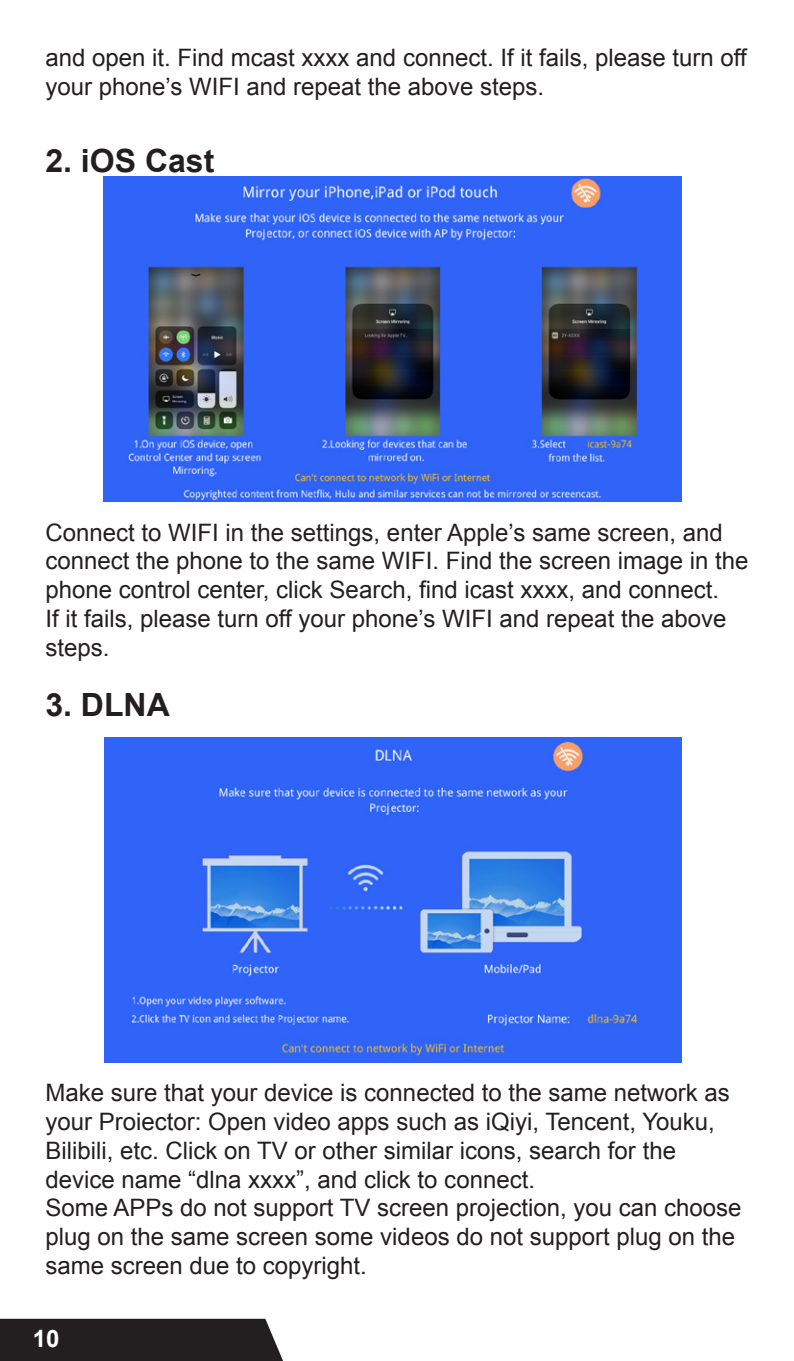
<style>
.page{position:relative;width:794px;height:1361px;background:#fff}
.page>*{position:absolute;margin:0;border:0;box-sizing:border-box;transform-origin:0 0}
.t1{font:700 32px "Arial";color:#231f20}
.t2{font:24px/28.8px "Arial";color:#231f20}
.t3{font:700 24px "Arial";color:#fff}
</style>
<div class="page">
<div style="left:0;top:1318px;width:283px;height:43px;background:#231f20"></div>
<img style="left:104px;top:176px;width:578px;height:325px">
<img style="left:104px;top:737px;width:577px;height:325px">
<p class="t2" style="left:45px;top:43px;width:703px">and open it. Find mcast xxxx and connect. If it fails, please turn off your phone’s WIFI and repeat the above steps.</p>
<p class="t1" style="left:45px;top:139px;width:170px">2. iOS Cast</p>
<p class="t2" style="left:45px;top:518px;width:705px">Connect to WIFI in the settings, enter Apple’s same screen, and connect the phone to the same WIFI. Find the screen image in the phone control center, click Search, find icast xxxx, and connect.<br>If it fails, please turn off your phone’s WIFI and repeat the above steps.</p>
<p class="t1" style="left:45px;top:684px;width:126px">3. DLNA</p>
<p class="t2" style="left:45px;top:1078px;width:697px">Make sure that your device is connected to the same network as your Proiector: Open video apps such as iQiyi, Tencent, Youku, Bilibili, etc. Click on TV or other similar icons, search for the device name “dlna xxxx”, and click to connect.<br>Some APPs do not support TV screen projection, you can choose plug on the same screen some videos do not support plug on the same screen due to copyright.</p>
<p class="t3" style="left:33px;top:1323px;width:28px">10</p>
</div>
